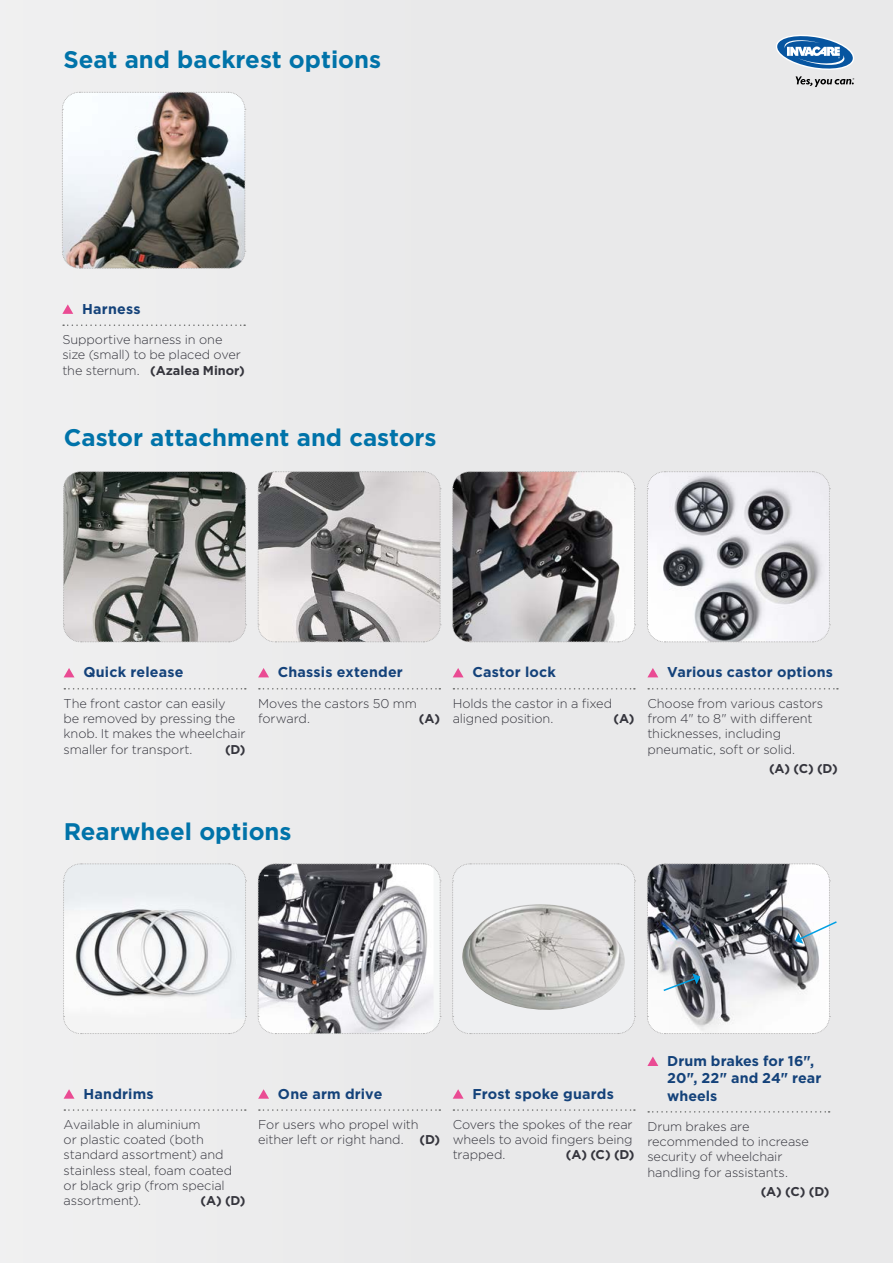
<style>
.page{position:relative;width:893px;height:1263px;background:#e9e9ea}
.page>*{position:absolute;margin:0;border:0;box-sizing:border-box;transform-origin:0 0}
.t1{font:700 24px "Gotham";color:#0073a9}
.t2{font:700 14.25px/17.2px "Gotham";letter-spacing:.01em;color:#14427a}
.t3{font:300 12.75px/15.3px "Gotham";letter-spacing:-.01em;color:#35353d}
.t4{font:700 12.75px "Gotham";color:#35353d}
.s1{font-weight:700}
</style>
<div class="page">
<svg style="left:776px;top:35px;width:78px;height:52px;background:#98b2cb"></svg>
<svg style="left:62px;top:92px;width:184px;height:177px"></svg>
<svg style="left:63px;top:324px;width:182px;height:2px"></svg>
<svg style="left:62px;top:304px;width:11px;height:10px"></svg>
<svg style="left:63px;top:471px;width:184px;height:172px;background:#8d8e8a"></svg>
<svg style="left:257px;top:471px;width:184px;height:172px;background:#aeabac"></svg>
<svg style="left:259px;top:688px;width:181px;height:1px"></svg>
<svg style="left:258px;top:668px;width:11px;height:9px"></svg>
<svg style="left:64px;top:688px;width:182px;height:1px"></svg>
<svg style="left:64px;top:668px;width:11px;height:9px"></svg>
<svg style="left:647px;top:471px;width:183px;height:172px"></svg>
<svg style="left:63px;top:863px;width:184px;height:171px"></svg>
<svg style="left:648px;top:688px;width:190px;height:1px"></svg>
<svg style="left:647px;top:668px;width:11px;height:9px"></svg>
<svg style="left:64px;top:1109px;width:182px;height:2px"></svg>
<svg style="left:64px;top:1089px;width:11px;height:10px"></svg>
<svg style="left:452px;top:471px;width:184px;height:172px"></svg>
<svg style="left:453px;top:688px;width:182px;height:1px"></svg>
<svg style="left:453px;top:668px;width:11px;height:9px"></svg>
<svg style="left:257px;top:863px;width:184px;height:171px"></svg>
<svg style="left:259px;top:1109px;width:181px;height:2px"></svg>
<svg style="left:258px;top:1089px;width:11px;height:10px"></svg>
<svg style="left:452px;top:863px;width:184px;height:171px;background:#dbdbdb"></svg>
<svg style="left:453px;top:1109px;width:182px;height:2px"></svg>
<svg style="left:453px;top:1089px;width:11px;height:10px"></svg>
<svg style="left:648px;top:1111px;width:182px;height:1px"></svg>
<svg style="left:647px;top:1056px;width:11px;height:10px"></svg>
<svg style="left:647px;top:863px;width:191px;height:171px"></svg>
<h1 class="t1" style="left:63px;top:44px;width:319px">Seat and backrest options</h1>
<p class="t2" style="left:82px;top:300px;width:60px">Harness</p>
<p class="t3" style="left:62px;top:332px;width:184px">Supportive harness in one size (small) to be placed over the sternum. <span class="s1">(Azalea Minor)</span></p>
<h1 class="t1" style="left:64px;top:422px;width:374px">Castor attachment and castors</h1>
<p class="t2" style="left:83px;top:664px;width:102px">Quick release</p>
<p class="t3" style="left:64px;top:695px;width:183px">The front castor can easily<br>be removed by pressing the knob. It makes the wheelchair smaller for transport.</p>
<p class="t4" style="left:225px;top:740px;width:22px">(D)</p>
<p class="t2" style="left:278px;top:664px;width:126px">Chassis extender</p>
<p class="t3" style="left:258px;top:695px;width:160px">Moves the castors 50 mm forward.</p>
<p class="t4" style="left:419px;top:710px;width:23px">(A)</p>
<p class="t2" style="left:472px;top:664px;width:85px">Castor lock</p>
<p class="t3" style="left:453px;top:695px;width:161px">Holds the castor in a fixed aligned position.</p>
<p class="t4" style="left:613px;top:710px;width:23px">(A)</p>
<p class="t2" style="left:667px;top:664px;width:167px">Various castor options</p>
<p class="t3" style="left:647px;top:695px;width:177px">Choose from various castors from 4" to 8" with different thicknesses, including pneumatic, soft or solid.</p>
<p class="t4" style="left:769px;top:760px;width:70px">(A) (C) (D)</p>
<h1 class="t1" style="left:64px;top:816px;width:229px">Rearwheel options</h1>
<p class="t2" style="left:83px;top:1085px;width:72px">Handrims</p>
<p class="t3" style="left:64px;top:1116px;width:170px">Available in aluminium<br>or plastic coated (both standard assortment) and stainless steal, foam coated or black grip (from special assortment).</p>
<p class="t4" style="left:200px;top:1192px;width:47px">(A) (D)</p>
<p class="t2" style="left:278px;top:1085px;width:106px">One arm drive</p>
<p class="t3" style="left:258px;top:1116px;width:183px">For users who propel with either left or right hand. <span class="s1">(D)</span></p>
<p class="t2" style="left:472px;top:1085px;width:143px">Frost spoke guards</p>
<p class="t3" style="left:453px;top:1116px;width:182px;text-align:justify">Covers the spokes of the rear wheels to avoid fingers being trapped.</p>
<p class="t4" style="left:566px;top:1146px;width:70px">(A) (C) (D)</p>
<p class="t2" style="left:667px;top:1052px;width:156px">Drum brakes for 16",<br>20", 22" and 24" rear wheels</p>
<p class="t3" style="left:647px;top:1118px;width:163px">Drum brakes are recommended to increase security of wheelchair handling for assistants.</p>
<p class="t4" style="left:761px;top:1183px;width:70px">(A) (C) (D)</p>
</div>
